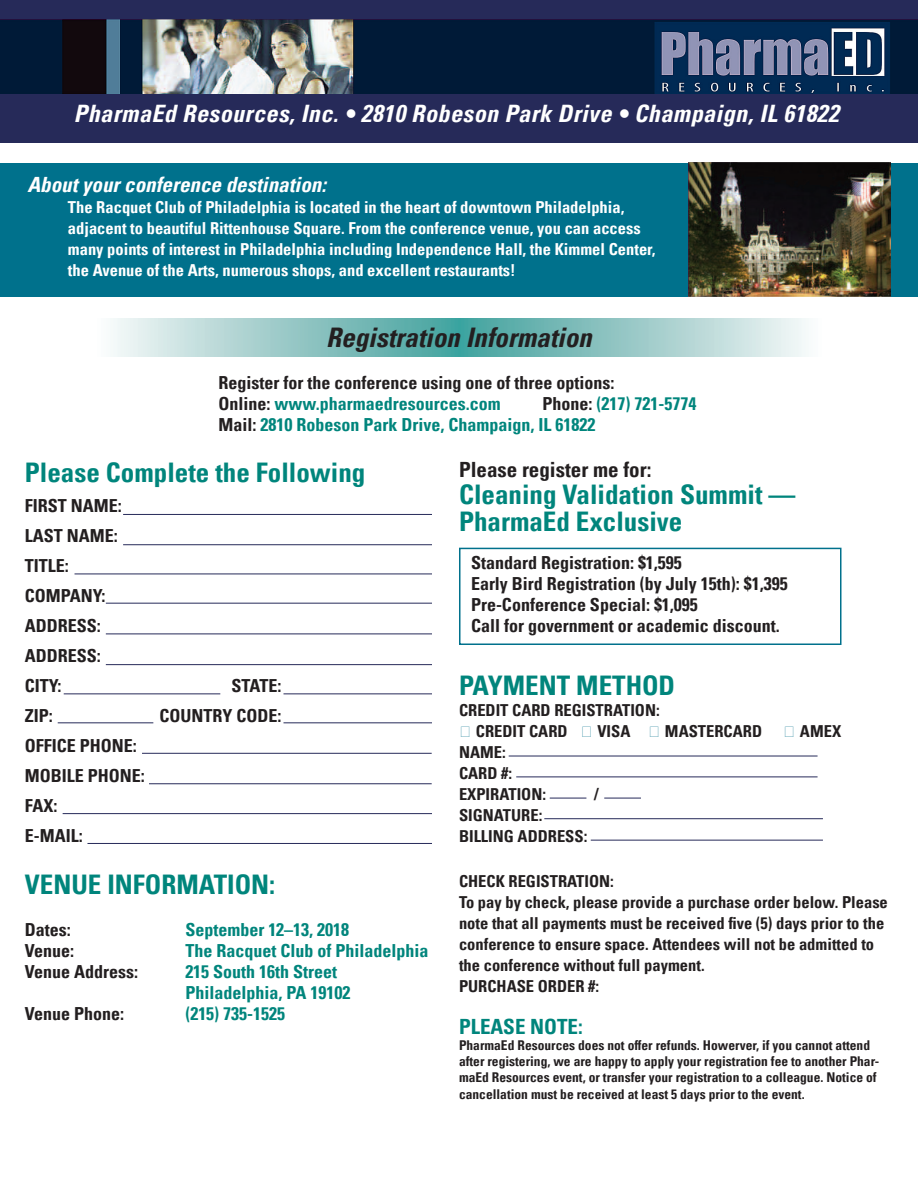
<style>
.page{position:relative;width:918px;height:1188px;background:#fff}
.page>*{position:absolute;margin:0;border:0;box-sizing:border-box;transform-origin:0 0}
.t1{font:700 condensed 27px "Univers LT Pro";color:#00857c}
.t2{font:italic 700 condensed 27px "Univers LT Pro";color:#231f20}
.t3{font:italic 700 condensed 24px "Univers LT Pro";letter-spacing:.02em;color:#fff}
.t4{font:italic 700 condensed 21px "Univers LT Pro";color:#fff}
.t5{font:700 condensed 21px "Univers LT Pro";color:#231f20}
.t6{font:700 condensed 21px "Univers LT Pro";color:#00857c}
.t7{font:700 condensed 18px "Univers LT Pro";color:#231f20}
.t8{font:700 condensed 18px "Univers LT Pro";color:#00857c}
.t9{font:700 condensed 16.5px/21px "Univers LT Pro";color:#231f20}
.t10{font:700 condensed 16.5px/21px "Univers LT Pro";color:#fff}
.t11{font:700 condensed 13.5px/16.2px "Univers LT Pro";color:#231f20}
.s1{color:#231f20}
.s2{font-family:"MS Reference Specialty";font-weight:400;font-stretch:normal;color:#00718c}
</style>
<div class="page">
<div style="left:0;top:163px;width:918px;height:134px;background:#00718c"></div>
<div style="left:95px;top:319px;width:364px;height:37px;background:linear-gradient(to right,#fcfafa,#42a09c)"></div>
<div style="left:459px;top:319px;width:364px;height:37px;background:linear-gradient(to right,#41a09c,#fbf9fa)"></div>
<div style="left:0;top:0;width:918px;height:143px;background:#262a59"></div>
<img style="left:0;top:19px;width:918px;height:75px">
<img style="left:689px;top:163px;width:202px;height:134px">
<hr style="left:123px;top:514px;width:309px;height:1px;background:#262a59">
<hr style="left:509px;top:756px;width:309px;height:1px;background:#262a59">
<hr style="left:516px;top:777px;width:302px;height:1px;background:#262a59">
<hr style="left:544px;top:818px;width:279px;height:1px;background:#262a59">
<hr style="left:591px;top:840px;width:232px;height:1px;background:#262a59">
<hr style="left:550px;top:798px;width:36px;height:1px;background:#262a59">
<hr style="left:604px;top:798px;width:37px;height:1px;background:#262a59">
<hr style="left:123px;top:544px;width:309px;height:1px;background:#262a59">
<hr style="left:106px;top:603px;width:326px;height:1px;background:#262a59">
<hr style="left:106px;top:634px;width:326px;height:1px;background:#262a59">
<hr style="left:106px;top:664px;width:326px;height:1px;background:#262a59">
<hr style="left:63px;top:813px;width:369px;height:1px;background:#262a59">
<hr style="left:87px;top:843px;width:345px;height:1px;background:#262a59">
<hr style="left:142px;top:753px;width:290px;height:1px;background:#262a59">
<hr style="left:149px;top:783px;width:283px;height:1px;background:#262a59">
<hr style="left:64px;top:693px;width:156px;height:1px;background:#262a59">
<hr style="left:58px;top:722px;width:95px;height:1px;background:#262a59">
<hr style="left:284px;top:722px;width:148px;height:1px;background:#262a59">
<hr style="left:284px;top:693px;width:148px;height:1px;background:#262a59">
<hr style="left:75px;top:574px;width:357px;height:1px;background:#262a59">
<div style="left:459px;top:548px;width:383px;height:97px;border:2px solid #00718c"></div>
<p class="t3" style="left:74px;top:99px;width:766px">PharmaEd Resources, Inc. • 2810 Robeson Park Drive • Champaign, IL 61822</p>
<p class="t4" style="left:27px;top:171px;width:300px">About your conference destination:</p>
<p class="t10" style="left:68px;top:196px;width:589px">The Racquet Club of Philadelphia is located in the heart of downtown Philadelphia, adjacent to beautiful Rittenhouse Square. From the conference venue, you can access many points of interest in Philadelphia including Independence Hall, the Kimmel Center, the Avenue of the Arts, numerous shops, and excellent restaurants!</p>
<p class="t2" style="left:326px;top:321px;width:267px">Registration Information</p>
<p class="t7" style="left:219px;top:371px;width:397px">Register for the conference using one of three options:</p>
<p class="t8" style="left:219px;top:392px;width:284px"><span class="s1">Online:</span> www.pharmaedresources.com</p>
<p class="t8" style="left:543px;top:392px;width:155px"><span class="s1">Phone:</span> (217) 721-5774</p>
<p class="t8" style="left:219px;top:413px;width:378px"><span class="s1">Mail:</span> 2810 Robeson Park Drive, Champaign, IL 61822</p>
<p class="t1" style="left:25px;top:456px;width:342px">Please Complete the Following</p>
<p class="t7" style="left:25px;top:494px;width:99px">FIRST NAME:</p>
<p class="t7" style="left:25px;top:524px;width:94px">LAST NAME:</p>
<p class="t7" style="left:25px;top:554px;width:45px">TITLE:</p>
<p class="t7" style="left:25px;top:584px;width:82px">COMPANY:</p>
<p class="t7" style="left:25px;top:614px;width:78px">ADDRESS:</p>
<p class="t7" style="left:25px;top:644px;width:78px">ADDRESS:</p>
<p class="t7" style="left:25px;top:674px;width:38px">CITY:</p>
<p class="t7" style="left:231px;top:674px;width:51px">STATE:</p>
<p class="t7" style="left:25px;top:704px;width:30px">ZIP:</p>
<p class="t7" style="left:160px;top:704px;width:123px">COUNTRY CODE:</p>
<p class="t7" style="left:25px;top:734px;width:113px">OFFICE PHONE:</p>
<p class="t7" style="left:25px;top:764px;width:121px">MOBILE PHONE:</p>
<p class="t7" style="left:25px;top:794px;width:34px">FAX:</p>
<p class="t7" style="left:25px;top:824px;width:59px">E-MAIL:</p>
<p class="t1" style="left:25px;top:868px;width:252px">VENUE INFORMATION:</p>
<p class="t7" style="left:25px;top:919px;width:47px">Dates:</p>
<p class="t8" style="left:185px;top:919px;width:165px">September 12–13, 2018</p>
<p class="t7" style="left:25px;top:940px;width:51px">Venue:</p>
<p class="t8" style="left:185px;top:940px;width:245px">The Racquet Club of Philadelphia</p>
<p class="t7" style="left:25px;top:961px;width:115px">Venue Address:</p>
<p class="t8" style="left:185px;top:961px;width:153px">215 South 16th Street</p>
<p class="t8" style="left:185px;top:982px;width:167px">Philadelphia, PA 19102</p>
<p class="t7" style="left:25px;top:1003px;width:101px">Venue Phone:</p>
<p class="t8" style="left:185px;top:1003px;width:101px">(215) 735-1525</p>
<p class="t5" style="left:459px;top:457px;width:194px">Please register me for:</p>
<p class="t1" style="left:459px;top:478px;width:338px">Cleaning Validation Summit —</p>
<p class="t1" style="left:459px;top:505px;width:225px">PharmaEd Exclusive</p>
<p class="t7" style="left:471px;top:552px;width:212px">Standard Registration: $1,595</p>
<p class="t7" style="left:471px;top:573px;width:318px">Early Bird Registration (by July 15th): $1,395</p>
<p class="t7" style="left:471px;top:594px;width:228px">Pre-Conference Special: $1,095</p>
<p class="t7" style="left:471px;top:615px;width:310px">Call for government or academic discount.</p>
<p class="t1" style="left:459px;top:669px;width:218px">PAYMENT METHOD</p>
<p class="t9" style="left:459px;top:699px;width:202px">CREDIT CARD REGISTRATION:</p>
<p class="t9" style="left:459px;top:720px;width:305px"><span class="s2">C</span> CREDIT CARD <span class="s2">C</span> VISA <span class="s2">C</span> MASTERCARD</p>
<p class="t9" style="left:783px;top:720px;width:60px"><span class="s2">C</span> AMEX</p>
<p class="t9" style="left:459px;top:741px;width:48px">NAME:</p>
<p class="t9" style="left:459px;top:762px;width:55px">CARD #:</p>
<p class="t9" style="left:459px;top:783px;width:89px">EXPIRATION:</p>
<p class="t9" style="left:594px;top:783px;width:6px">/</p>
<p class="t9" style="left:459px;top:804px;width:85px">SIGNATURE:</p>
<p class="t9" style="left:459px;top:825px;width:130px">BILLING ADDRESS:</p>
<p class="t9" style="left:459px;top:870px;width:156px">CHECK REGISTRATION:</p>
<p class="t9" style="left:459px;top:891px;width:430px">To pay by check, please provide a purchase order below. Please note that all payments must be received five (5) days prior to the conference to ensure space. Attendees will not be admitted to the conference without full payment.</p>
<p class="t9" style="left:459px;top:975px;width:142px">PURCHASE ORDER #:</p>
<p class="t6" style="left:459px;top:1013px;width:125px">PLEASE NOTE:</p>
<p class="t11" style="left:459px;top:1037px;width:422px">PharmaEd Resources does not offer refunds. Howerver, if you cannot attend after registering, we are happy to apply your registration fee to another Phar&shy;maEd Resources event, or transfer your registration to a colleague. Notice of cancellation must be received at least 5 days prior to the event.</p>
</div>
